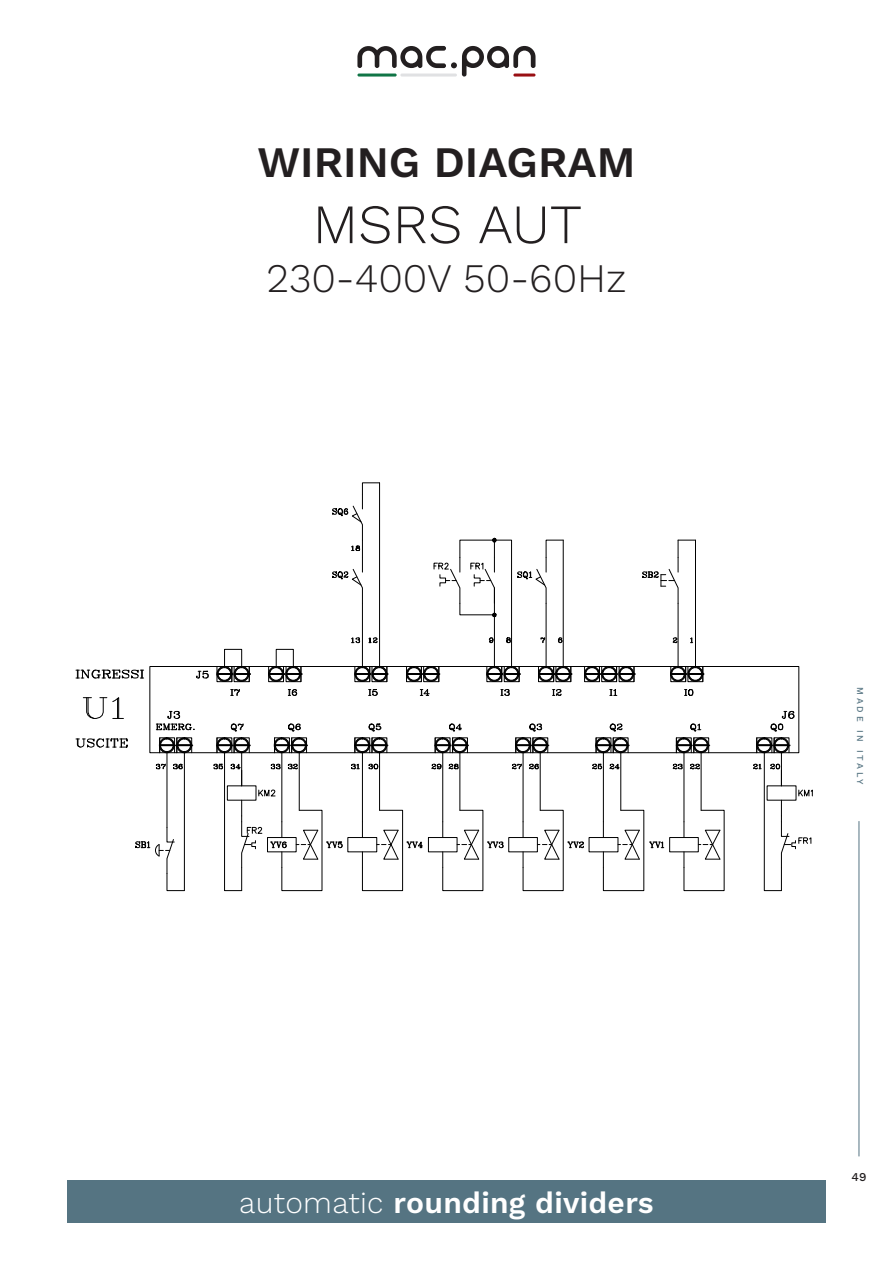
<style>
.page{position:relative;width:893px;height:1263px;background:#fff}
.page>*{position:absolute;margin:0;border:0;box-sizing:border-box;transform-origin:0 0}
.t1{font:300 55.5px "Work Sans";color:#231f20}
.t2{font:600 43.5px "Work Sans";color:#231f20}
.t3{font:300 40.5px "Work Sans";color:#231f20}
.t4{font:600 30px "Work Sans";letter-spacing:.01em;color:#fff}
.t5{font:500 12px "Work Sans";color:#231f20}
.t6{font:500 9px "Work Sans";letter-spacing:.3em;color:#557482}
.s1{font-weight:300}
</style>
<div class="page">
<div style="left:67px;top:1180px;width:759px;height:42px;background:#557482"></div>
<hr style="left:859px;top:821px;width:1px;height:335px;background:#557482">
<div style="left:268px;top:666px;width:16px;height:16px;border:1px solid #000"></div>
<div style="left:268px;top:666px;width:16px;height:16px;border:1px solid #000;border-radius:50%"></div>
<svg style="left:269px;top:668px;width:33px;height:14px"></svg>
<svg style="left:355px;top:668px;width:33px;height:14px"></svg>
<div style="left:355px;top:737px;width:15px;height:16px;border:1px solid #000;border-radius:50%"></div>
<div style="left:291px;top:737px;width:16px;height:16px;border:1px solid #000;border-radius:50%"></div>
<div style="left:274px;top:737px;width:15px;height:16px;border:1px solid #000;border-radius:50%"></div>
<div style="left:234px;top:737px;width:15px;height:16px;border:1px solid #000;border-radius:50%"></div>
<div style="left:217px;top:737px;width:15px;height:16px;border:1px solid #000;border-radius:50%"></div>
<div style="left:177px;top:737px;width:15px;height:16px;border:1px solid #000;border-radius:50%"></div>
<div style="left:159px;top:737px;width:16px;height:16px;border:1px solid #000;border-radius:50%"></div>
<svg style="left:159px;top:738px;width:34px;height:13px"></svg>
<div style="left:613px;top:737px;width:15px;height:16px;border:1px solid #000;border-radius:50%"></div>
<div style="left:595px;top:737px;width:16px;height:16px;border:1px solid #000;border-radius:50%"></div>
<svg style="left:596px;top:738px;width:33px;height:13px"></svg>
<div style="left:532px;top:737px;width:16px;height:16px;border:1px solid #000;border-radius:50%"></div>
<div style="left:515px;top:737px;width:16px;height:16px;border:1px solid #000;border-radius:50%"></div>
<svg style="left:515px;top:738px;width:34px;height:13px"></svg>
<div style="left:452px;top:737px;width:15px;height:16px;border:1px solid #000;border-radius:50%"></div>
<div style="left:435px;top:737px;width:15px;height:16px;border:1px solid #000;border-radius:50%"></div>
<svg style="left:435px;top:738px;width:33px;height:13px"></svg>
<div style="left:372px;top:737px;width:15px;height:16px;border:1px solid #000;border-radius:50%"></div>
<div style="left:773px;top:737px;width:16px;height:16px;border:1px solid #000;border-radius:50%"></div>
<div style="left:756px;top:737px;width:16px;height:16px;border:1px solid #000;border-radius:50%"></div>
<div style="left:693px;top:737px;width:16px;height:16px;border:1px solid #000;border-radius:50%"></div>
<div style="left:676px;top:737px;width:16px;height:16px;border:1px solid #000;border-radius:50%"></div>
<svg style="left:676px;top:738px;width:34px;height:13px"></svg>
<svg style="left:135px;top:827px;width:50px;height:64px"></svg>
<div style="left:669px;top:837px;width:30px;height:15px;border:1px solid #000"></div>
<svg style="left:683px;top:810px;width:42px;height:81px"></svg>
<div style="left:589px;top:837px;width:29px;height:15px;border:1px solid #000"></div>
<svg style="left:603px;top:810px;width:61px;height:81px"></svg>
<div style="left:508px;top:837px;width:30px;height:15px;border:1px solid #000"></div>
<svg style="left:522px;top:810px;width:62px;height:81px"></svg>
<div style="left:428px;top:837px;width:29px;height:15px;border:1px solid #000"></div>
<svg style="left:442px;top:810px;width:62px;height:81px"></svg>
<div style="left:150px;top:666px;width:649px;height:87px;border:1px solid #000"></div>
<hr style="left:167px;top:753px;width:1px;height:74px;background:#000">
<hr style="left:184px;top:753px;width:1px;height:137px;background:#000">
<hr style="left:684px;top:753px;width:1px;height:69px;background:#000">
<hr style="left:701px;top:753px;width:1px;height:57px;background:#000">
<hr style="left:603px;top:753px;width:1px;height:69px;background:#000">
<hr style="left:620px;top:753px;width:1px;height:57px;background:#000">
<hr style="left:523px;top:753px;width:1px;height:69px;background:#000">
<hr style="left:540px;top:753px;width:1px;height:57px;background:#000">
<hr style="left:442px;top:753px;width:1px;height:69px;background:#000">
<hr style="left:460px;top:753px;width:1px;height:57px;background:#000">
<hr style="left:678px;top:603px;width:1px;height:63px;background:#000">
<hr style="left:695px;top:540px;width:1px;height:126px;background:#000">
<hr style="left:362px;top:603px;width:1px;height:63px;background:#000">
<hr style="left:379px;top:483px;width:1px;height:183px;background:#000">
<svg style="left:690px;top:637px;width:3px;height:6px"></svg>
<svg style="left:351px;top:637px;width:9px;height:6px"></svg>
<svg style="left:368px;top:637px;width:10px;height:6px"></svg>
<svg style="left:156px;top:763px;width:10px;height:6px"></svg>
<svg style="left:173px;top:763px;width:10px;height:6px"></svg>
<svg style="left:672px;top:763px;width:11px;height:6px"></svg>
<svg style="left:690px;top:763px;width:10px;height:6px"></svg>
<svg style="left:592px;top:763px;width:28px;height:6px"></svg>
<svg style="left:512px;top:763px;width:10px;height:6px"></svg>
<svg style="left:529px;top:763px;width:10px;height:6px"></svg>
<svg style="left:431px;top:763px;width:11px;height:6px"></svg>
<svg style="left:448px;top:763px;width:11px;height:6px"></svg>
<svg style="left:231px;top:689px;width:9px;height:7px"></svg>
<svg style="left:288px;top:689px;width:9px;height:7px"></svg>
<svg style="left:369px;top:689px;width:9px;height:7px"></svg>
<svg style="left:420px;top:689px;width:10px;height:7px"></svg>
<svg style="left:501px;top:689px;width:9px;height:7px"></svg>
<svg style="left:553px;top:689px;width:9px;height:7px"></svg>
<svg style="left:684px;top:689px;width:9px;height:7px"></svg>
<svg style="left:231px;top:723px;width:13px;height:9px"></svg>
<svg style="left:288px;top:723px;width:13px;height:9px"></svg>
<svg style="left:368px;top:723px;width:14px;height:9px"></svg>
<svg style="left:449px;top:723px;width:13px;height:9px"></svg>
<svg style="left:529px;top:723px;width:13px;height:9px"></svg>
<svg style="left:609px;top:723px;width:14px;height:9px"></svg>
<svg style="left:690px;top:723px;width:11px;height:9px"></svg>
<svg style="left:76px;top:669px;width:68px;height:10px"></svg>
<svg style="left:76px;top:738px;width:52px;height:10px"></svg>
<svg style="left:672px;top:637px;width:6px;height:6px"></svg>
<svg style="left:406px;top:538px;width:166px;height:144px"></svg>
<svg style="left:332px;top:482px;width:48px;height:122px"></svg>
<svg style="left:642px;top:540px;width:53px;height:64px"></svg>
<svg style="left:196px;top:666px;width:54px;height:16px"></svg>
<svg style="left:156px;top:711px;width:38px;height:20px"></svg>
<svg style="left:770px;top:711px;width:25px;height:21px"></svg>
<div style="left:670px;top:666px;width:16px;height:16px;border:1px solid #000;border-radius:50%"></div>
<svg style="left:671px;top:666px;width:33px;height:16px"></svg>
<div style="left:584px;top:666px;width:16px;height:16px;border:1px solid #000"></div>
<div style="left:584px;top:666px;width:16px;height:16px;border:1px solid #000;border-radius:50%"></div>
<svg style="left:585px;top:666px;width:50px;height:16px"></svg>
<svg style="left:610px;top:689px;width:7px;height:7px"></svg>
<svg style="left:83px;top:697px;width:40px;height:22px"></svg>
<svg style="left:753px;top:738px;width:60px;height:153px"></svg>
<svg style="left:213px;top:738px;width:210px;height:153px"></svg>
<div style="left:224px;top:649px;width:18px;height:18px;border:1px solid #000"></div>
<div style="left:276px;top:649px;width:18px;height:18px;border:1px solid #000"></div>
<svg style="left:357px;top:46px;width:178px;height:31px"></svg>
<hr style="left:513px;top:74px;width:22px;height:3px;background:#990f13;border-radius:2px">
<hr style="left:400px;top:74px;width:57px;height:3px;background:#e0e1e3;border-radius:2px">
<hr style="left:357px;top:74px;width:40px;height:3px;background:#107546;border-radius:2px">
<h2 class="t2" style="left:257px;top:129px;width:380px">WIRING DIAGRAM</h2>
<h1 class="t1" style="left:313px;top:182px;width:271px">MSRS AUT</h1>
<h3 class="t3" style="left:266px;top:247px;width:362px">230-400V 50-60Hz</h3>
<p class="t4" style="left:239px;top:1180px;width:416px"><span class="s1">automatic</span> rounding dividers</p>
<p class="t6" style="left:867px;top:687px;width:98px;rotate:90deg">MADE IN ITALY</p>
<p class="t5" style="left:851px;top:1168px;width:16px">49</p>
</div>
